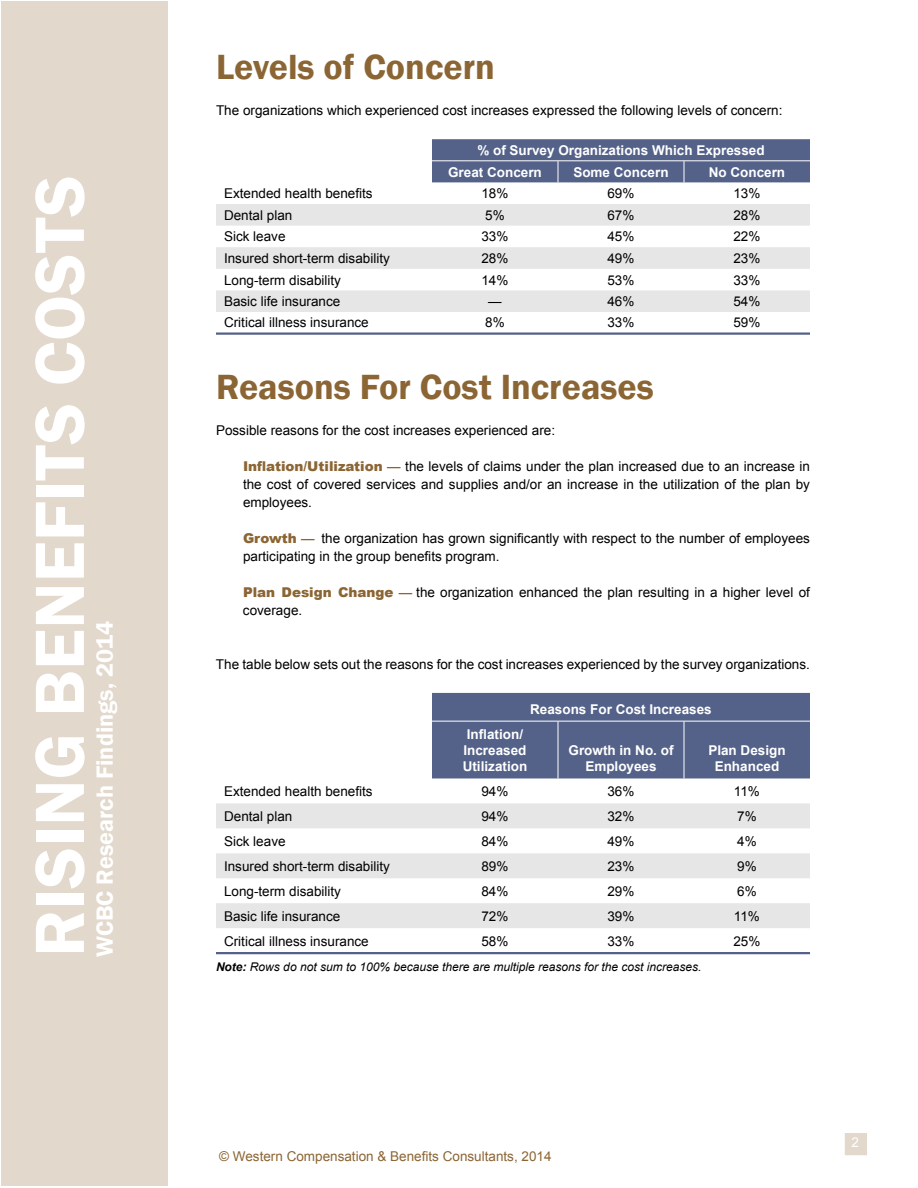
<style>
.page{position:relative;width:918px;height:1188px;background:#fff}
.page>*{position:absolute;margin:0;border:0;box-sizing:border-box;transform-origin:0 0}
.t1{font:600 72px "Franklin Gothic";color:#fff}
.t2{font:600 36px "Franklin Gothic";color:#8b6533}
.t3{font:600 24px "Franklin Gothic";color:#fff}
.t4{font:13.5px/18px "Arial";color:#000}
.t5{font:700 13.5px/16.2px "Arial";color:#fff;text-align:center}
.t6{font:13.5px "Arial";color:#8b6533}
.t7{font:13.5px "Arial";color:#fff}
.t8{font:italic 12px "Arial";color:#000}
.s1{font-weight:900;color:#8b6533}
.s2{font-family:"Candara";font-weight:700;color:#8b6533}
.s3{font-weight:700}
</style>
<div class="page">
<div style="left:2px;top:2px;width:166px;height:1184px;background:#e2d8cc"></div>
<div style="left:845px;top:1133px;width:22px;height:22px;background:#e2d8cc"></div>
<svg style="left:216px;top:204px;width:594px;height:108px;fill:#e6e6e6"></svg>
<div style="left:432px;top:139px;width:378px;height:43px;background:#546289"></div>
<hr style="left:432px;top:160px;width:126px;height:1px;background:#fff">
<hr style="left:558px;top:160px;width:126px;height:1px;background:#fff">
<hr style="left:684px;top:160px;width:126px;height:1px;background:#fff">
<hr style="left:216px;top:332px;width:216px;height:3px;background:#546289">
<hr style="left:432px;top:332px;width:126px;height:3px;background:#546289">
<hr style="left:558px;top:332px;width:126px;height:3px;background:#546289">
<hr style="left:684px;top:332px;width:126px;height:3px;background:#546289">
<div style="left:432px;top:693px;width:378px;height:85px;background:#546289"></div>
<svg style="left:216px;top:803px;width:594px;height:125px;fill:#e6e6e6"></svg>
<hr style="left:558px;top:722px;width:1px;height:56px;background:#fff">
<hr style="left:684px;top:722px;width:1px;height:56px;background:#fff">
<hr style="left:432px;top:721px;width:126px;height:1px;background:#fff">
<hr style="left:558px;top:721px;width:126px;height:1px;background:#fff">
<hr style="left:684px;top:721px;width:126px;height:1px;background:#fff">
<hr style="left:216px;top:952px;width:216px;height:2px;background:#546289">
<hr style="left:432px;top:952px;width:126px;height:2px;background:#546289">
<hr style="left:558px;top:952px;width:126px;height:2px;background:#546289">
<hr style="left:684px;top:952px;width:126px;height:2px;background:#546289">
<h1 class="t1" style="left:15px;top:957px;width:783px;rotate:-90deg">RISING BENEFITS COSTS</h1>
<h3 class="t3" style="left:90px;top:957px;width:337px;rotate:-90deg">WCBC Research Findings, 2014</h3>
<h2 class="t2" style="left:216px;top:45px;width:280px">Levels of Concern</h2>
<p class="t4" style="left:216px;top:102px;width:568px">The organizations which experienced cost increases expressed the following levels of concern:</p>
<p class="t5" style="left:448px;top:139px;width:318px;line-height:22px;text-align:left;text-indent:29px">% of Survey Organizations Which Expressed<br>Great Concern</p>
<p class="t5" style="left:573px;top:164px;width:97px">Some Concern</p>
<p class="t5" style="left:709px;top:164px;width:78px">No Concern</p>
<p class="t4" style="left:224px;top:185px;width:150px">Extended health benefits</p>
<p class="t4" style="left:481px;top:185px;width:29px">18%</p>
<p class="t4" style="left:607px;top:185px;width:29px">69%</p>
<p class="t4" style="left:733px;top:185px;width:29px">13%</p>
<p class="t4" style="left:224px;top:206px;width:70px">Dental plan</p>
<p class="t4" style="left:485px;top:206px;width:21px">5%</p>
<p class="t4" style="left:607px;top:206px;width:29px">67%</p>
<p class="t4" style="left:733px;top:206px;width:29px">28%</p>
<p class="t4" style="left:224px;top:228px;width:63px">Sick leave</p>
<p class="t4" style="left:481px;top:228px;width:29px">33%</p>
<p class="t4" style="left:607px;top:228px;width:29px">45%</p>
<p class="t4" style="left:733px;top:228px;width:29px">22%</p>
<p class="t4" style="left:224px;top:249px;width:167px">Insured short-term disability</p>
<p class="t4" style="left:481px;top:249px;width:29px">28%</p>
<p class="t4" style="left:607px;top:249px;width:29px">49%</p>
<p class="t4" style="left:733px;top:249px;width:29px">23%</p>
<p class="t4" style="left:224px;top:271px;width:119px">Long-term disability</p>
<p class="t4" style="left:481px;top:271px;width:29px">14%</p>
<p class="t4" style="left:607px;top:271px;width:29px">53%</p>
<p class="t4" style="left:733px;top:271px;width:29px">33%</p>
<p class="t4" style="left:224px;top:293px;width:118px">Basic life insurance</p>
<p class="t4" style="left:488px;top:293px;width:15px">—</p>
<p class="t4" style="left:607px;top:293px;width:29px">46%</p>
<p class="t4" style="left:733px;top:293px;width:29px">54%</p>
<p class="t4" style="left:224px;top:314px;width:146px">Critical illness insurance</p>
<p class="t4" style="left:485px;top:314px;width:21px">8%</p>
<p class="t4" style="left:607px;top:314px;width:29px">33%</p>
<p class="t4" style="left:733px;top:314px;width:29px">59%</p>
<h2 class="t2" style="left:216px;top:365px;width:439px">Reasons For Cost Increases</h2>
<p class="t4" style="left:216px;top:421px;width:341px">Possible reasons for the cost increases experienced are:</p>
<p class="t4" style="left:243px;top:457px;width:568px;text-align:justify"><span class="s1">Inflation/Utilization</span> <span class="s2">—</span> the levels of claims under the plan increased due to an increase in the cost of covered services and supplies and/or an increase in the utilization of the plan by employees.</p>
<p class="t4" style="left:243px;top:529px;width:568px"><span class="s1">Growth</span> <span class="s2">—</span> the organization has grown significantly with respect to the number of employees participating in the group benefits program.</p>
<p class="t4" style="left:243px;top:583px;width:568px"><span class="s1">Plan Design Change</span> <span class="s2">—</span> the organization enhanced the plan resulting in a higher level of coverage.</p>
<p class="t4" style="left:216px;top:655px;width:595px">The table below sets out the reasons for the cost increases experienced by the survey organizations.</p>
<p class="t5" style="left:530px;top:701px;width:183px">Reasons For Cost Increases</p>
<p class="t5" style="left:463px;top:726px;width:66px">Inflation/<br>Increased<br>Utilization</p>
<p class="t5" style="left:569px;top:742px;width:107px">Growth in No. of<br>Employees</p>
<p class="t5" style="left:708px;top:742px;width:79px">Plan Design<br>Enhanced</p>
<p class="t4" style="left:224px;top:782px;width:150px">Extended health benefits</p>
<p class="t4" style="left:481px;top:782px;width:29px">94%</p>
<p class="t4" style="left:607px;top:782px;width:29px">36%</p>
<p class="t4" style="left:734px;top:782px;width:28px">11%</p>
<p class="t4" style="left:224px;top:807px;width:70px">Dental plan</p>
<p class="t4" style="left:481px;top:807px;width:29px">94%</p>
<p class="t4" style="left:607px;top:807px;width:29px">32%</p>
<p class="t4" style="left:737px;top:807px;width:21px">7%</p>
<p class="t4" style="left:224px;top:832px;width:63px">Sick leave</p>
<p class="t4" style="left:481px;top:832px;width:29px">84%</p>
<p class="t4" style="left:607px;top:832px;width:29px">49%</p>
<p class="t4" style="left:737px;top:832px;width:21px">4%</p>
<p class="t4" style="left:224px;top:857px;width:167px">Insured short-term disability</p>
<p class="t4" style="left:481px;top:857px;width:29px">89%</p>
<p class="t4" style="left:607px;top:857px;width:29px">23%</p>
<p class="t4" style="left:737px;top:857px;width:21px">9%</p>
<p class="t4" style="left:224px;top:882px;width:119px">Long-term disability</p>
<p class="t4" style="left:481px;top:882px;width:29px">84%</p>
<p class="t4" style="left:607px;top:882px;width:29px">29%</p>
<p class="t4" style="left:737px;top:882px;width:21px">6%</p>
<p class="t4" style="left:224px;top:907px;width:118px">Basic life insurance</p>
<p class="t4" style="left:481px;top:907px;width:29px">72%</p>
<p class="t4" style="left:607px;top:907px;width:29px">39%</p>
<p class="t4" style="left:734px;top:907px;width:28px">11%</p>
<p class="t4" style="left:224px;top:932px;width:146px">Critical illness insurance</p>
<p class="t4" style="left:481px;top:932px;width:29px">58%</p>
<p class="t4" style="left:607px;top:932px;width:29px">33%</p>
<p class="t4" style="left:733px;top:932px;width:29px">25%</p>
<p class="t8" style="left:216px;top:959px;width:487px"><span class="s3">Note:</span> Rows do not sum to 100% because there are multiple reasons for the cost increases.</p>
<p class="t6" style="left:219px;top:1147px;width:334px">© Western Compensation &amp; Benefits Consultants, 2014</p>
<p class="t7" style="left:851px;top:1134px;width:9px">2</p>
</div>
